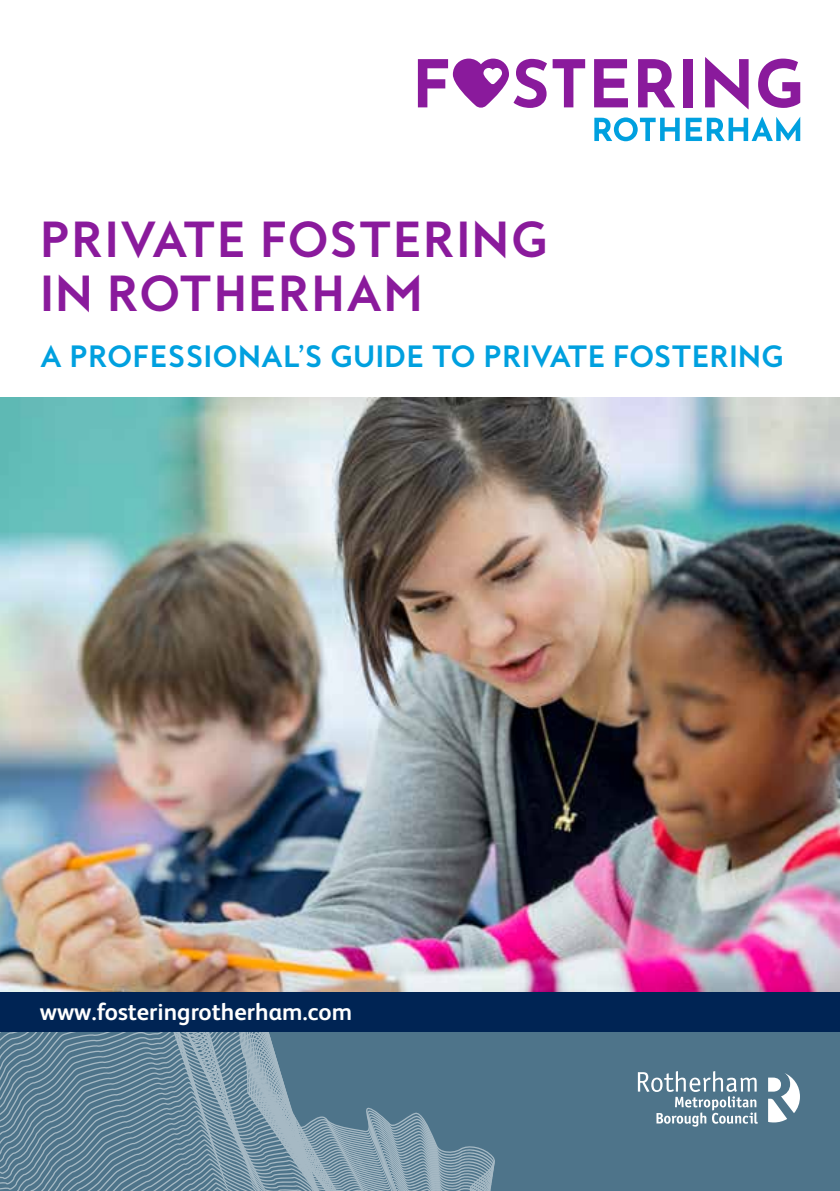
<style>
.page{position:relative;width:840px;height:1191px;background:#fff}
.page>*{position:absolute;margin:0;border:0;box-sizing:border-box;transform-origin:0 0}
.t1{font:700 46px/54px "MB Empire";letter-spacing:.01em;color:#8a1a9c}
.t2{font:700 28px "MB Empire";letter-spacing:-.01em;color:#00a0df}
.t3{font:700 24px "FS Albert";color:#fff}
</style>
<div class="page">
<img style="left:0;top:397px;width:839px;height:595px">
<svg style="left:685px;top:117px;width:114px;height:24px"></svg>
<svg style="left:594px;top:117px;width:85px;height:24px"></svg>
<svg style="left:758px;top:59px;width:41px;height:49px"></svg>
<svg style="left:705px;top:57px;width:43px;height:52px"></svg>
<div style="left:682px;top:59px;width:10px;height:48px;background:#8a1a9c"></div>
<svg style="left:638px;top:59px;width:36px;height:48px"></svg>
<svg style="left:594px;top:59px;width:33px;height:48px"></svg>
<svg style="left:552px;top:59px;width:33px;height:48px"></svg>
<svg style="left:417px;top:59px;width:129px;height:49px"></svg>
<div style="left:0;top:1008px;width:839px;height:183px;background:#4e748a"></div>
<svg style="left:0;top:1032px;width:495px;height:159px"></svg>
<svg style="left:768px;top:1073px;width:31px;height:49px"></svg>
<svg style="left:637px;top:1071px;width:120px;height:55px"></svg>
<div style="left:0;top:992px;width:839px;height:40px;background:#002454"></div>
<h1 class="t1" style="left:40px;top:212px;width:510px">PRIVATE FOSTERING<br>IN ROTHERHAM</h1>
<p class="t2" style="left:40px;top:338px;width:745px">A PROFESSIONAL’S GUIDE TO PRIVATE FOSTERING</p>
<p class="t3" style="left:40px;top:996px;width:314px">www.fosteringrotherham.com</p>
</div>
